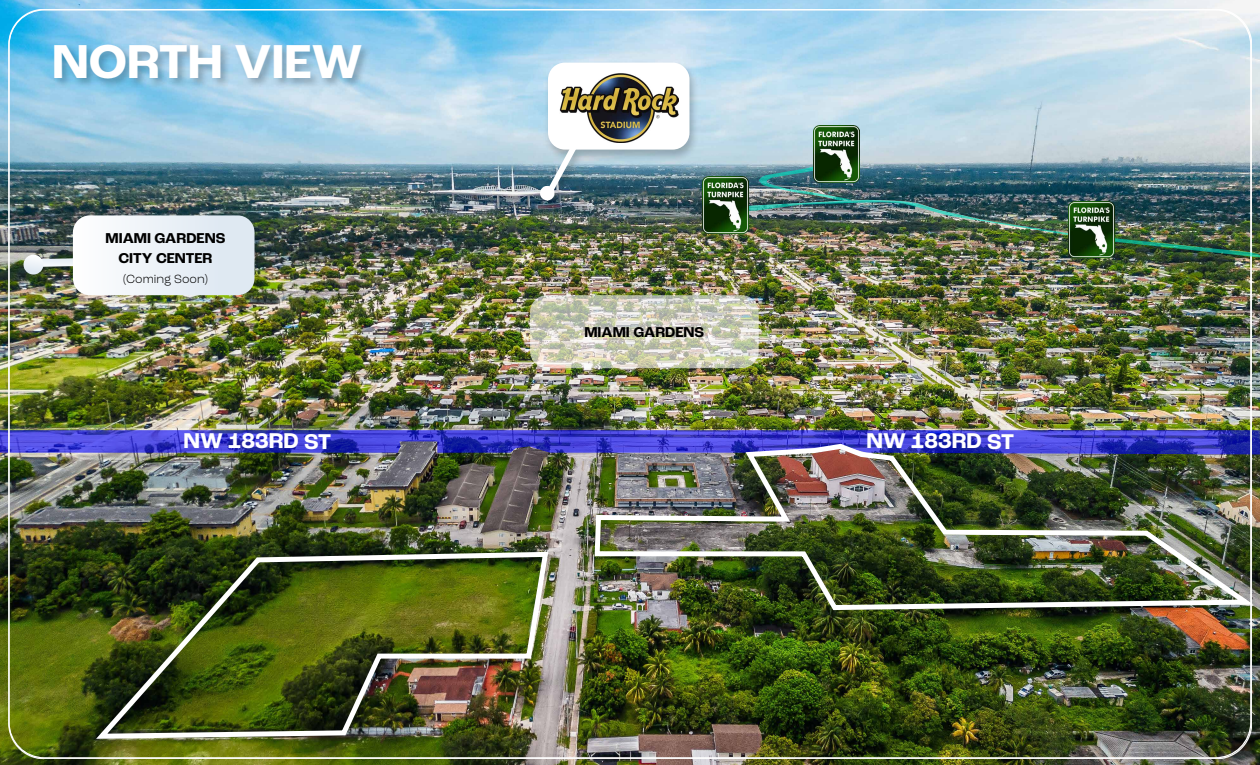
<style>
.page{position:relative;width:1260px;height:765px;background:#fff}
.page>*{position:absolute;margin:0;border:0;box-sizing:border-box;transform-origin:0 0}
.t1{font:700 50px "Roc Grotesk";color:#fff}
.t2{font:700 22.5px "Roc Grotesk";letter-spacing:-.005em;color:#fff}
.t3{font:700 15px/20px "Roc Grotesk";color:#000;text-align:center}
.t4{font:300 12.5px "Roc Grotesk";color:#000}
</style>
<div class="page">
<img style="left:0;top:0;width:1260px;height:765px">
<img style="left:8px;top:9px;width:1243px;height:750px">
<img style="left:23px;top:215px;width:232px;height:80px">
<img style="left:702px;top:177px;width:6px;height:56px">
<img style="left:708px;top:164px;width:552px;height:93px">
<img style="left:814px;top:126px;width:46px;height:56px">
<h1 class="t1" style="left:52px;top:31px;width:312px">NORTH VIEW</h1>
<p class="t3" style="left:106px;top:228px;width:121px">MIAMI GARDENS<br>CITY CENTER</p>
<p class="t4" style="left:123px;top:271px;width:86px">(Coming Soon)</p>
<p class="t3" style="left:584px;top:323px;width:121px">MIAMI GARDENS</p>
<h2 class="t2" style="left:184px;top:427px;width:149px">NW 183RD ST</h2>
<h2 class="t2" style="left:867px;top:427px;width:149px">NW 183RD ST</h2>
</div>
